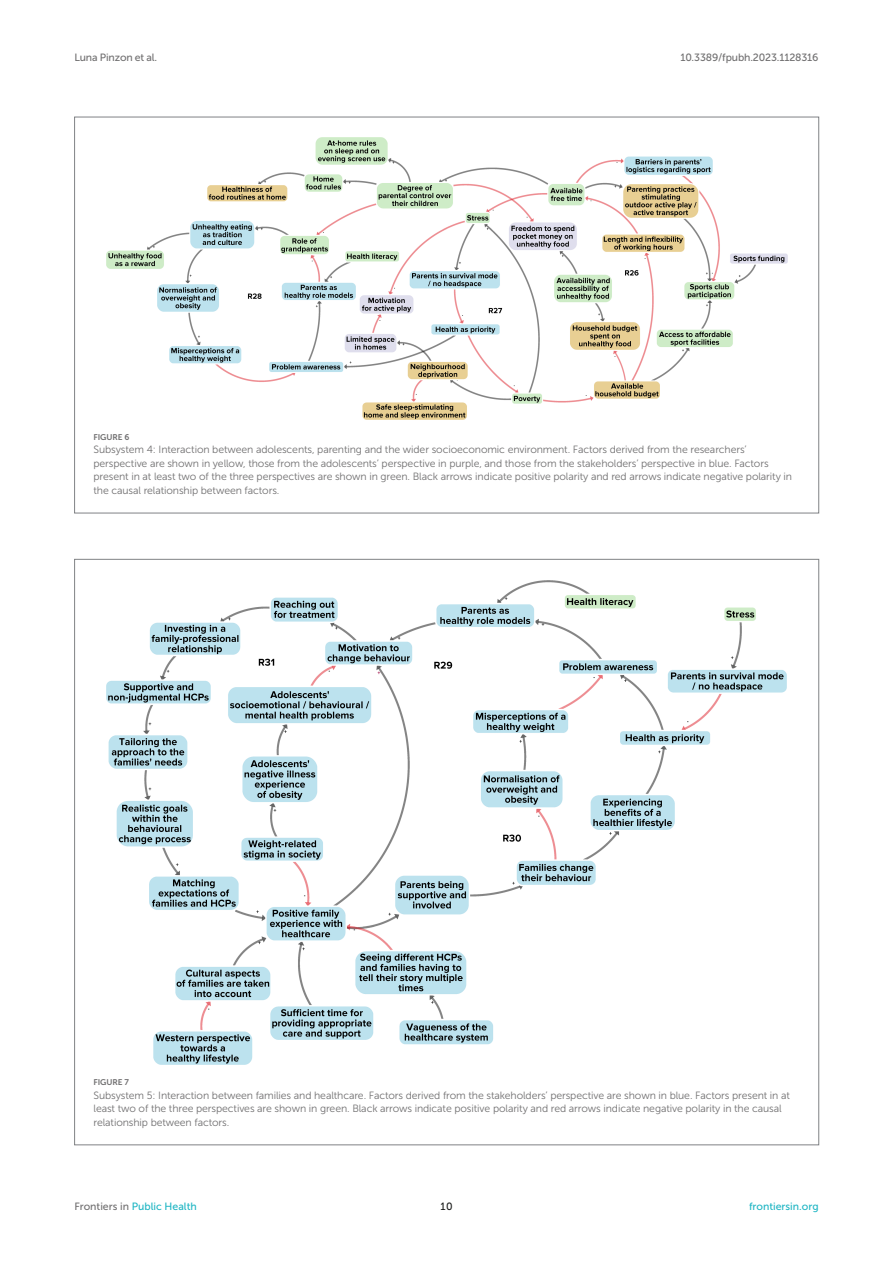
<style>
.page{position:relative;width:893px;height:1263px;background:#fff}
.page>*{position:absolute;margin:0;border:0;box-sizing:border-box;transform-origin:0 0}
.FIG_LEG{font:10.5px/13.5px "Museo Sans 300";letter-spacing:-.01em;color:#706f70}
.t1{font:10.5px "Museo Sans 500";letter-spacing:-.015em;color:#706f70}
.t2{font:10.5px "Museo Sans 500";color:#1db5c3}
.t3{font:10.5px "Museo Sans 500";color:#1b1c1b}
.FIG_HD{font:8.25px "Museo Sans 700";letter-spacing:-.01em;color:#706f70}
.s1{color:#706f70}
</style>
<div class="page">
<img style="left:106px;top:137px;width:682px;height:283px">
<img style="left:106px;top:580px;width:681px;height:485px">
<p class="t1" style="left:74px;top:51px;width:84px">Luna Pinzon et al.</p>
<p class="t1" style="left:680px;top:51px;width:140px">10.3389/fpubh.2023.1128316</p>
<p class="FIG_HD" style="left:94px;top:432px;width:37px">FIGURE 6</p>
<p class="FIG_LEG" style="left:94px;top:443px;width:700px">Subsystem 4: Interaction between adolescents, parenting and the wider socioeconomic environment. Factors derived from the researchers’ perspective are shown in yellow, those from the adolescents’ perspective in purple, and those from the stakeholders’ perspective in blue. Factors present in at least two of the three perspectives are shown in green. Black arrows indicate positive polarity and red arrows indicate negative polarity in the causal relationship between factors.</p>
<p class="FIG_HD" style="left:94px;top:1078px;width:37px">FIGURE 7</p>
<p class="FIG_LEG" style="left:94px;top:1089px;width:698px">Subsystem 5: Interaction between families and healthcare. Factors derived from the stakeholders’ perspective are shown in blue. Factors present in at least two of the three perspectives are shown in green. Black arrows indicate positive polarity and red arrows indicate negative polarity in the causal relationship between factors.</p>
<p class="t2" style="left:74px;top:1200px;width:124px"><span class="s1">Frontiers in</span> Public Health</p>
<p class="t3" style="left:440px;top:1200px;width:14px">10</p>
<p class="t2" style="left:749px;top:1200px;width:71px">frontiersin.org</p>
</div>
